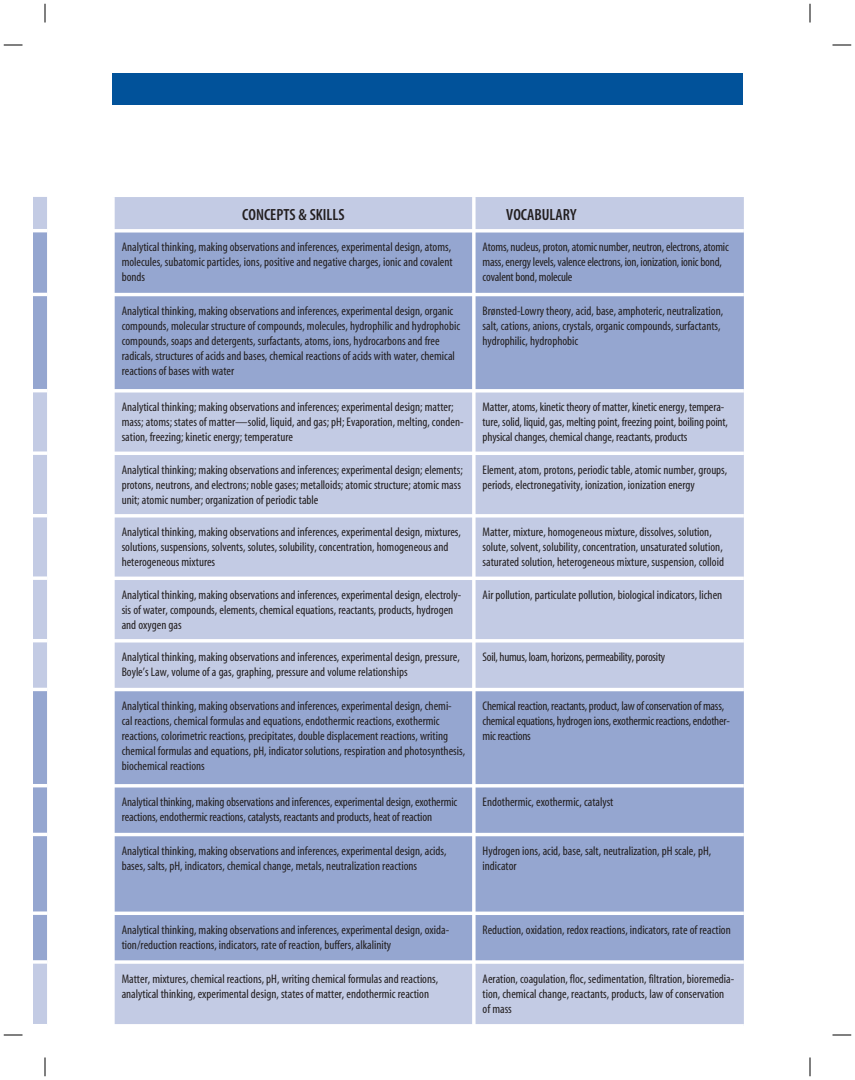
<style>
.page{position:relative;width:855px;height:1080px;background:#fff}
.page>*{position:absolute;margin:0;border:0;box-sizing:border-box;transform-origin:0 0}
.t1{font:16.25px "Myriad MM 565 300";color:#231f20}
.t2{font:12.5px/15px "Myriad MM 400 300";color:#231f20}
.t3{font:12.5px/15px "Myriad MM 400 300";letter-spacing:-.02em;color:#231f20}
</style>
<div class="page">
<div style="left:112px;top:73px;width:631px;height:31px;background:#01529a"></div>
<svg style="left:34px;top:197px;width:13px;height:827px;background:#afbbdb"></svg>
<div style="left:115px;top:197px;width:629px;height:32px;background:#c3cbe4"></div>
<div style="left:115px;top:233px;width:629px;height:156px;background:#95a6d0"></div>
<div style="left:115px;top:393px;width:629px;height:631px;background:#c3cbe4"></div>
<div style="left:115px;top:691px;width:629px;height:269px;background:#95a6d0"></div>
<svg style="left:472px;top:197px;width:4px;height:32px"></svg>
<svg style="left:475px;top:229px;width:269px;height:4px"></svg>
<svg style="left:472px;top:233px;width:4px;height:60px"></svg>
<svg style="left:472px;top:296px;width:4px;height:93px"></svg>
<svg style="left:472px;top:393px;width:4px;height:59px"></svg>
<svg style="left:472px;top:455px;width:4px;height:59px"></svg>
<svg style="left:472px;top:518px;width:4px;height:59px"></svg>
<hr style="left:474px;top:688px;width:270px;height:3px;background:#fff">
<svg style="left:474px;top:784px;width:270px;height:4px"></svg>
<hr style="left:474px;top:833px;width:270px;height:3px;background:#fff">
<hr style="left:474px;top:912px;width:270px;height:3px;background:#fff">
<svg style="left:474px;top:960px;width:270px;height:4px"></svg>
<svg style="left:474px;top:639px;width:270px;height:4px"></svg>
<hr style="left:474px;top:293px;width:270px;height:3px;background:#fff">
<svg style="left:475px;top:389px;width:269px;height:4px"></svg>
<hr style="left:474px;top:452px;width:270px;height:3px;background:#fff">
<svg style="left:474px;top:514px;width:270px;height:4px"></svg>
<hr style="left:474px;top:577px;width:270px;height:3px;background:#fff">
<svg style="left:472px;top:580px;width:4px;height:59px"></svg>
<svg style="left:472px;top:643px;width:4px;height:45px"></svg>
<svg style="left:472px;top:691px;width:4px;height:93px"></svg>
<svg style="left:472px;top:788px;width:4px;height:45px"></svg>
<svg style="left:472px;top:836px;width:4px;height:76px"></svg>
<svg style="left:472px;top:915px;width:4px;height:45px"></svg>
<svg style="left:472px;top:964px;width:4px;height:60px"></svg>
<svg style="left:114px;top:197px;width:1px;height:32px"></svg>
<hr style="left:111px;top:293px;width:363px;height:3px;background:#fff">
<svg style="left:115px;top:392px;width:357px;height:1px"></svg>
<hr style="left:111px;top:452px;width:363px;height:3px;background:#fff">
<svg style="left:115px;top:514px;width:359px;height:4px"></svg>
<hr style="left:111px;top:577px;width:363px;height:3px;background:#fff">
<svg style="left:115px;top:639px;width:359px;height:4px"></svg>
<svg style="left:114px;top:784px;width:360px;height:4px"></svg>
<hr style="left:111px;top:833px;width:363px;height:3px;background:#fff">
<hr style="left:111px;top:912px;width:363px;height:3px;background:#fff">
<svg style="left:114px;top:960px;width:360px;height:4px"></svg>
<svg style="left:114px;top:232px;width:358px;height:1px"></svg>
<hr style="left:111px;top:688px;width:363px;height:3px;background:#fff">
<svg style="left:114px;top:233px;width:1px;height:60px"></svg>
<svg style="left:114px;top:296px;width:1px;height:93px"></svg>
<svg style="left:114px;top:393px;width:1px;height:59px"></svg>
<svg style="left:114px;top:455px;width:1px;height:59px"></svg>
<svg style="left:114px;top:518px;width:1px;height:59px"></svg>
<svg style="left:114px;top:580px;width:1px;height:59px"></svg>
<svg style="left:114px;top:643px;width:1px;height:45px"></svg>
<svg style="left:114px;top:691px;width:1px;height:93px"></svg>
<svg style="left:114px;top:788px;width:1px;height:45px"></svg>
<svg style="left:114px;top:836px;width:1px;height:76px"></svg>
<svg style="left:114px;top:915px;width:1px;height:45px"></svg>
<svg style="left:114px;top:964px;width:1px;height:60px"></svg>
<svg style="left:4px;top:44px;width:18px;height:2px"></svg>
<svg style="left:832px;top:44px;width:19px;height:2px"></svg>
<svg style="left:4px;top:1034px;width:18px;height:2px"></svg>
<svg style="left:832px;top:1034px;width:19px;height:2px"></svg>
<svg style="left:44px;top:4px;width:2px;height:18px"></svg>
<svg style="left:44px;top:1058px;width:2px;height:18px"></svg>
<svg style="left:809px;top:4px;width:2px;height:18px"></svg>
<svg style="left:809px;top:1058px;width:2px;height:18px"></svg>
<h1 class="t1" style="left:242px;top:209px;width:104px">CONCEPTS &amp; SKILLS</h1>
<h1 class="t1" style="left:506px;top:209px;width:72px">VOCABULARY</h1>
<p class="t2" style="left:122px;top:241px;width:333px">Analytical thinking, making observations and inferences, experimental design, atoms, molecules, subatomic particles, ions, positive and negative charges, ionic and covalent bonds</p>
<p class="t2" style="left:483px;top:241px;width:248px">Atoms, nucleus, proton, atomic number, neutron, electrons, atomic mass, energy levels, valence electrons, ion, ionization, ionic bond, covalent bond, molecule</p>
<p class="t2" style="left:122px;top:304px;width:340px">Analytical thinking, making observations and inferences, experimental design, organic compounds, molecular structure of compounds, molecules, hydrophilic and hydrophobic compounds, soaps and detergents, surfactants, atoms, ions, hydrocarbons and free radicals, structures of acids and bases, chemical reactions of acids with water, chemical reactions of bases with water</p>
<p class="t2" style="left:483px;top:304px;width:242px">Brønsted-Lowry theory, acid, base, amphoteric, neutralization, salt, cations, anions, crystals, organic compounds, surfactants, hydrophilic, hydrophobic</p>
<p class="t2" style="left:122px;top:401px;width:343px">Analytical thinking; making observations and inferences; experimental design; matter; mass; atoms; states of matter—solid, liquid, and gas; pH; Evaporation, melting, conden&shy;sation, freezing; kinetic energy; temperature</p>
<p class="t2" style="left:483px;top:401px;width:247px">Matter, atoms, kinetic theory of matter, kinetic energy, tempera&shy;ture, solid, liquid, gas, melting point, freezing point, boiling point, physical changes, chemical change, reactants, products</p>
<p class="t2" style="left:122px;top:463px;width:343px">Analytical thinking; making observations and inferences; experimental design; elements; protons, neutrons, and electrons; noble gases; metalloids; atomic structure; atomic mass unit; atomic number; organization of periodic table</p>
<p class="t2" style="left:483px;top:463px;width:246px">Element, atom, protons, periodic table, atomic number, groups, periods, electronegativity, ionization, ionization energy</p>
<p class="t2" style="left:122px;top:526px;width:341px">Analytical thinking, making observations and inferences, experimental design, mixtures, solutions, suspensions, solvents, solutes, solubility, concentration, homogeneous and heterogeneous mixtures</p>
<p class="t2" style="left:483px;top:526px;width:243px">Matter, mixture, homogeneous mixture, dissolves, solution, solute, solvent, solubility, concentration, unsaturated solution, saturated solution, heterogeneous mixture, suspension, colloid</p>
<p class="t2" style="left:122px;top:588px;width:341px">Analytical thinking, making observations and inferences, experimental design, electroly&shy;sis of water, compounds, elements, chemical equations, reactants, products, hydrogen and oxygen gas</p>
<p class="t2" style="left:483px;top:588px;width:241px">Air pollution, particulate pollution, biological indicators, lichen</p>
<p class="t2" style="left:122px;top:651px;width:340px">Analytical thinking, making observations and inferences, experimental design, pressure,<br>Boyle’s Law, volume of a gas, graphing, pressure and volume relationships</p>
<p class="t3" style="left:483px;top:651px;width:184px">Soil, humus, loam, horizons, permeability, porosity</p>
<p class="t2" style="left:122px;top:699px;width:345px">Analytical thinking, making observations and inferences, experimental design, chemi&shy;cal reactions, chemical formulas and equations, endothermic reactions, exothermic reactions, colorimetric reactions, precipitates, double displacement reactions, writing chemical formulas and equations, pH, indicator solutions, respiration and photosynthesis, biochemical reactions</p>
<p class="t3" style="left:483px;top:699px;width:249px">Chemical reaction, reactants, product, law of conservation of mass, chemical equations, hydrogen ions, exothermic reactions, endother&shy;mic reactions</p>
<p class="t2" style="left:122px;top:796px;width:337px">Analytical thinking, making observations and inferences, experimental design, exothermic reactions, endothermic reactions, catalysts, reactants and products, heat of reaction</p>
<p class="t2" style="left:483px;top:796px;width:132px">Endothermic, exothermic, catalyst</p>
<p class="t2" style="left:122px;top:844px;width:326px">Analytical thinking, making observations and inferences, experimental design, acids, bases, salts, pH, indicators, chemical change, metals, neutralization reactions</p>
<p class="t2" style="left:483px;top:844px;width:230px">Hydrogen ions, acid, base, salt, neutralization, pH scale, pH, indicator</p>
<p class="t2" style="left:122px;top:923px;width:329px">Analytical thinking, making observations and inferences, experimental design, oxida&shy;tion/reduction reactions, indicators, rate of reaction, buffers, alkalinity</p>
<p class="t2" style="left:483px;top:923px;width:250px">Reduction, oxidation, redox reactions, indicators, rate of r eaction</p>
<p class="t2" style="left:122px;top:972px;width:318px">Matter, mixtures, chemical reactions, pH, writing chemical formulas and reactions, analytical thinking, experimental design, states of matter, endothermic reaction</p>
<p class="t2" style="left:483px;top:972px;width:253px">Aeration, coagulation, floc, sedimentation, filtration, bioremedia&shy;tion, chemical change, reactants, products, law of conservation of mass</p>
</div>
